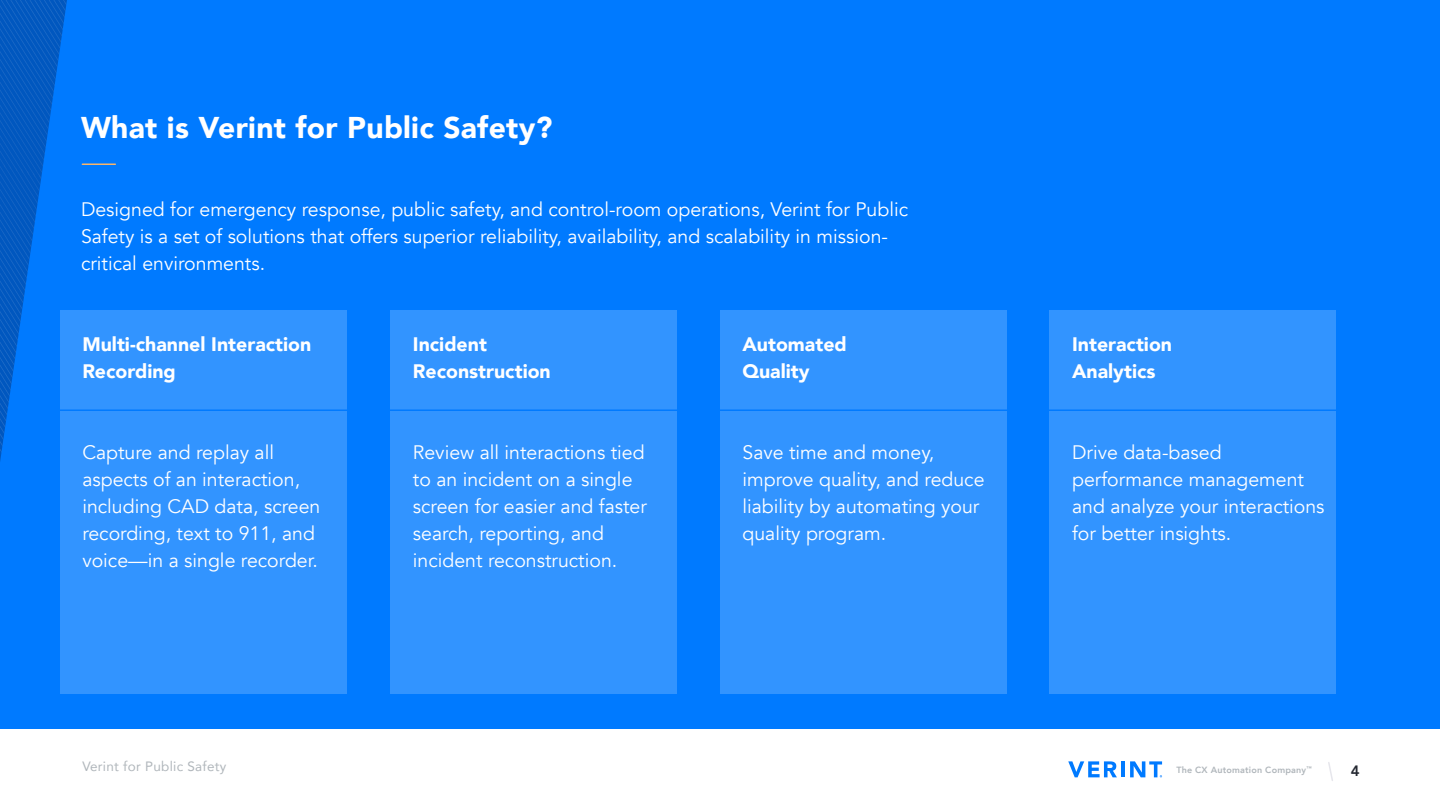
<style>
.page{position:relative;width:1440px;height:810px;background:#fff}
.page>*{position:absolute;margin:0;border:0;box-sizing:border-box;transform-origin:0 0}
.t1{font:900 30px "Avenir";letter-spacing:.01em;color:#fff}
.t2{font:19.5px/27px "Avenir";color:#fff}
.t3{font:900 19.5px/27px "Avenir";color:#fff}
.t4{font:800 15px "Avenir";color:#262a33}
.t5{font:13.5px "Avenir";letter-spacing:.02em;color:#b0b6bb}
.t6{font:800 9px "Avenir";letter-spacing:.02em;color:#b0b6bb}
</style>
<div class="page">
<svg style="left:1068px;top:761px;width:49px;height:16px"></svg>
<hr style="left:1121px;top:761px;width:3px;height:16px;background:#007aff">
<svg style="left:1130px;top:761px;width:32px;height:16px"></svg>
<svg style="left:1328px;top:762px;width:5px;height:19px"></svg>
<div style="left:0;top:0;width:1440px;height:729px;background:#007aff"></div>
<div style="left:60px;top:310px;width:286px;height:384px;background:#3294ff"></div>
<div style="left:390px;top:310px;width:287px;height:384px;background:#3294ff"></div>
<div style="left:720px;top:310px;width:286px;height:384px;background:#3294ff"></div>
<div style="left:1049px;top:310px;width:287px;height:384px;background:#3294ff"></div>
<svg style="left:0;top:0;width:67px;height:462px"></svg>
<hr style="left:49px;top:410px;width:1339px;height:1px;background:#007aff">
<hr style="left:82px;top:164px;width:33px;height:1px;background:#f9b569">
<p class="t1" style="left:81px;top:102px;width:473px">What is Verint for Public Safety?</p>
<p class="t2" style="left:81px;top:196px;width:828px">Designed for emergency response, public safety, and control-room operations, Verint for Public<br>Safety is a set of solutions that offers superior reliability, availability, and scalability in mission&shy;critical environments.</p>
<p class="t3" style="left:82px;top:330px;width:230px">Multi-channel Interaction<br>Recording</p>
<p class="t2" style="left:82px;top:439px;width:240px">Capture and replay all aspects of an interaction, including CAD data, screen recording, text to 911, and voice—in a single recorder.</p>
<p class="t5" style="left:82px;top:756px;width:146px">Verint for Public Safety</p>
<p class="t3" style="left:413px;top:330px;width:76px">Incident</p>
<p class="t3" style="left:413px;top:357px;width:139px">Reconstruction</p>
<p class="t2" style="left:413px;top:439px;width:235px">Review all interactions tied to an incident on a single screen for easier and faster search, reporting, and incident reconstruction.</p>
<p class="t3" style="left:742px;top:330px;width:106px">Automated</p>
<p class="t3" style="left:742px;top:357px;width:69px">Quality</p>
<p class="t2" style="left:742px;top:439px;width:243px">Save time and money, improve quality, and reduce liability by automating your quality program.</p>
<p class="t3" style="left:1072px;top:330px;width:101px">Interaction</p>
<p class="t3" style="left:1072px;top:357px;width:85px">Analytics</p>
<p class="t2" style="left:1072px;top:439px;width:254px">Drive data-based performance management and analyze your interactions for better insights.</p>
<p class="t6" style="left:1176px;top:763px;width:137px">The CX Automation Company<sup>™</sup></p>
<p class="t4" style="left:1350px;top:759px;width:10px">4</p>
</div>
